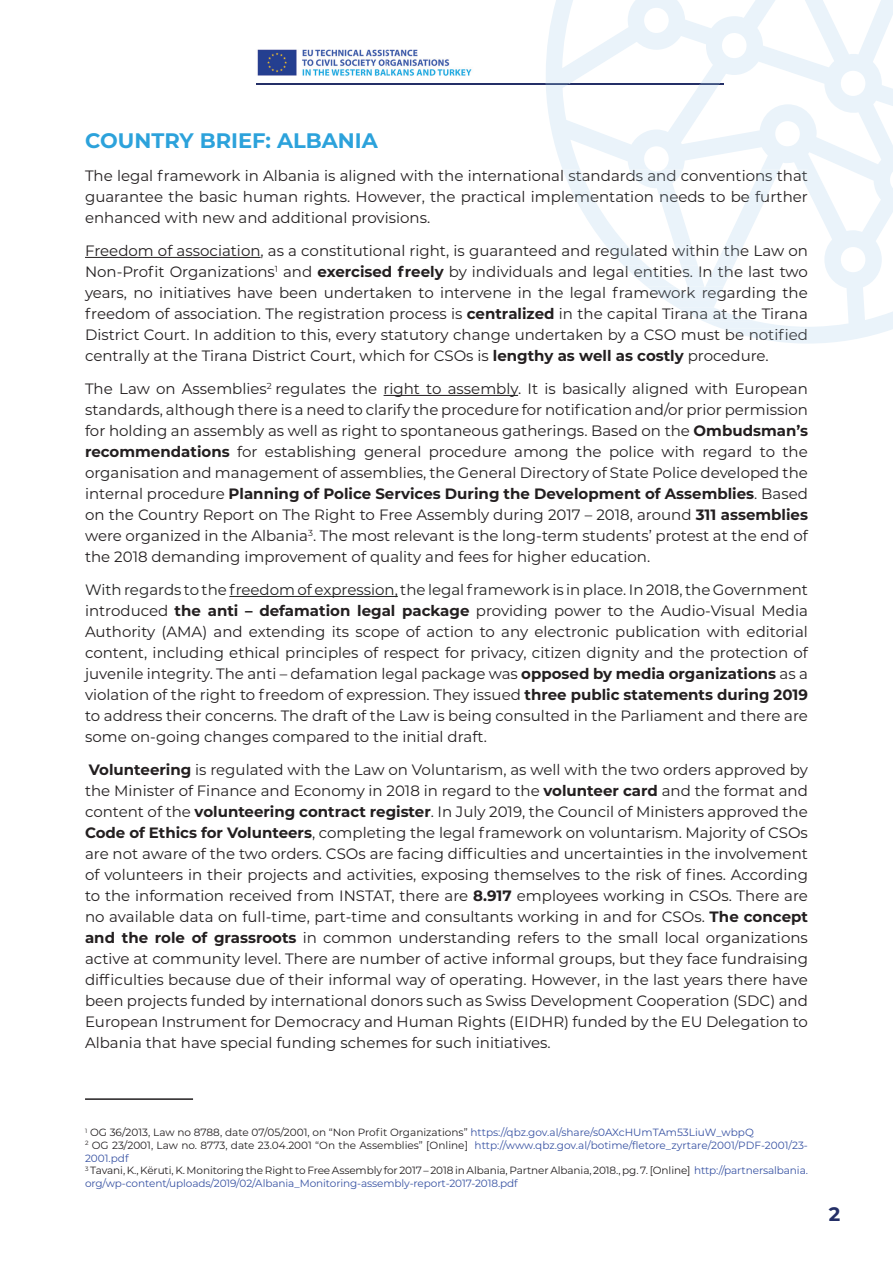
<style>
.page{position:relative;width:893px;height:1263px;background:#fff}
.page>*{position:absolute;margin:0;border:0;box-sizing:border-box;transform-origin:0 0}
.t1{font:700 21px "Montserrat";color:#2ca2db}
.t2{font:700 19.5px "Montserrat";color:#242f67}
.t3{font:15px/21px "Montserrat";color:#231f20;text-align:justify}
.t4{font:15px/21px "Montserrat";color:#393c40}
.t5{font:10.5px/12.6px "Montserrat";letter-spacing:-.01em;color:#231f20}
.s1{color:#231f20}
.s2{font-weight:700;color:#231f20}
.s3{font-weight:700}
.s4{color:#393c40}
.s5{color:#222}
.s6{color:#3853a3}
</style>
<div class="page">
<img style="left:257px;top:49px;width:215px;height:27px">
<hr style="left:256px;top:83px;width:468px;height:2px;background:#242f67">
<hr style="left:85px;top:257px;width:176px;height:1px;background:#231f20">
<hr style="left:384px;top:395px;width:134px;height:1px;background:#231f20">
<hr style="left:229px;top:596px;width:169px;height:1px;background:#222">
<hr style="left:85px;top:1098px;width:108px;height:2px;background:#231f20">
<svg style="left:546px;top:0;width:347px;height:344px"></svg>
<svg style="left:546px;top:83px;width:174px;height:2px"></svg>
<svg style="left:563px;top:170px;width:245px;height:14px"></svg>
<svg style="left:571px;top:191px;width:199px;height:14px"></svg>
<svg style="left:605px;top:245px;width:139px;height:14px"></svg>
<svg style="left:624px;top:266px;width:135px;height:56px"></svg>
<svg style="left:722px;top:329px;width:86px;height:14px"></svg>
<h1 class="t1" style="left:85px;top:125px;width:294px">COUNTRY BRIEF: ALBANIA</h1>
<p class="t4" style="left:85px;top:165px;width:724px">The legal framework in Albania is aligned with the international standards and conventions that guarantee the basic human rights. However, the practical implementation needs to be further</p>
<p class="t3" style="left:85px;top:207px;width:347px">enhanced with new and additional provisions.</p>
<p class="t4" style="left:85px;top:240px;width:724px"><span class="s1">Freedom of association</span>, as a constitutional right, is guaranteed and regulated within the Law on<br><span class="s1">Non-Profit Organizations</span><sup>1</sup> <span class="s1">and</span> <span class="s2">exercised freely</span> by individuals and legal entities. In the last two</p>
<p class="t3" style="left:85px;top:303px;width:724px">freedom of association. The registration process is <span class="s3">centralized</span> <span class="s4">in the capital Tirana at the Tirana</span></p>
<p class="t3" style="left:85px;top:345px;width:685px">centrally at the Tirana District Court, which for CSOs is <span class="s3">lengthy as well as costly</span> procedure.</p>
<p class="t3" style="left:85px;top:378px;width:724px">The Law on Assemblies<sup>2</sup> regulates the right to assembly. It is basically aligned with European standards, although there is a need to clarify the procedure for notification and/or prior permission for holding an assembly as well as right to spontaneous gatherings. Based on the <span class="s3">Ombudsman’s recommendations</span> for establishing general procedure among the police with regard to the organisation and management of assemblies, the General Directory of State Police developed the internal procedure <span class="s3">Planning of Police Services During the Development of Assemblies</span>. Based on the Country Report on The Right to Free Assembly during 2017 – 2018, around <span class="s3">311 assemblies </span>were organized in the Albania<sup>3</sup>. The most relevant is the long-term students’ protest at the end of the 2018 demanding improvement of quality and fees for higher education.</p>
<p class="t3" style="left:85px;top:579px;width:724px"><span class="s5">With regards to the freedom of expression, the legal framework is in place. In 2018, the</span> Government introduced <span class="s3">the anti – defamation legal package</span> providing power to the Audio-Visual Media Authority (AMA) and extending its scope of action to any electronic publication with editorial content, including ethical principles of respect for privacy, citizen dignity and the protection of juvenile integrity. The anti – defamation legal package was <span class="s3">opposed by media organizations</span> as a violation of the right to freedom of expression. They issued <span class="s3">three public statements during 2019 </span>to address their concerns. The draft of the Law is being consulted in the Parliament and there are some on-going changes compared to the initial draft.</p>
<p class="t3" style="left:85px;top:759px;width:724px"><span class="s3">Volunteering</span> is regulated with the Law on Voluntarism, as well with the two orders approved by the Minister of Finance and Economy in 2018 in regard to the <span class="s3">volunteer card</span> and the format and content of the <span class="s3">volunteering contract register</span>. In July 2019, the Council of Ministers approved the <span class="s3">Code of Ethics for Volunteers</span>, completing the legal framework on voluntarism. Majority of CSOs are not aware of the two orders. CSOs are facing difficulties and uncertainties in the involvement of volunteers in their projects and activities, exposing themselves to the risk of fines. According to the information received from INSTAT, there are <span class="s3">8.917</span> employees working in CSOs. There are no available data on full-time, part-time and consultants working in and for CSOs. <span class="s3">The concept and the role of grassroots</span> in common understanding refers to the small local organizations active at community level. There are number of active informal groups, but they face fundraising difficulties because due of their informal way of operating. However, in the last years there have been projects funded by international donors such as Swiss Development Cooperation (SDC) and European Instrument for Democracy and Human Rights (EIDHR) funded by the EU Delegation to Albania that have special funding schemes for such initiatives.</p>
<p class="t4" style="left:85px;top:282px;width:724px">years, no initiatives have been undertaken to intervene in the legal framework regarding the</p>
<p class="t4" style="left:85px;top:324px;width:724px">District Court. In addition to this, every statutory change undertaken by a CSO must be notified</p>
<p class="t5" style="left:85px;top:1126px;width:724px"><sup>1</sup> OG 36/2013, Law no 8788, date 07/05/2001, on “Non Profit Organizations” <span class="s6">https://qbz.gov.al/share/s0AXcHUmTAm53LiuW_wbpQ<br></span><sup>2</sup> OG 23/2001, Law no. 8773, date 23.04.2001 “On the Assemblies” [Online] <span class="s6">http://www.qbz.gov.al/botime/fletore_zyrtare/2001/PDF-2001/23- 2001.pdf<br></span><sup>3</sup> Tavani, K., Këruti, K. Monitoring the Right to Free Assembly for 2017 – 2018 in Albania, Partner Albania, 2018., pg. 7. [Online] <span class="s6">http://partnersalbania. org/wp-content/uploads/2019/02/Albania_Monitoring-assembly-report-2017-2018.pdf</span></p>
<h2 class="t2" style="left:829px;top:1199px;width:13px">2</h2>
</div>
